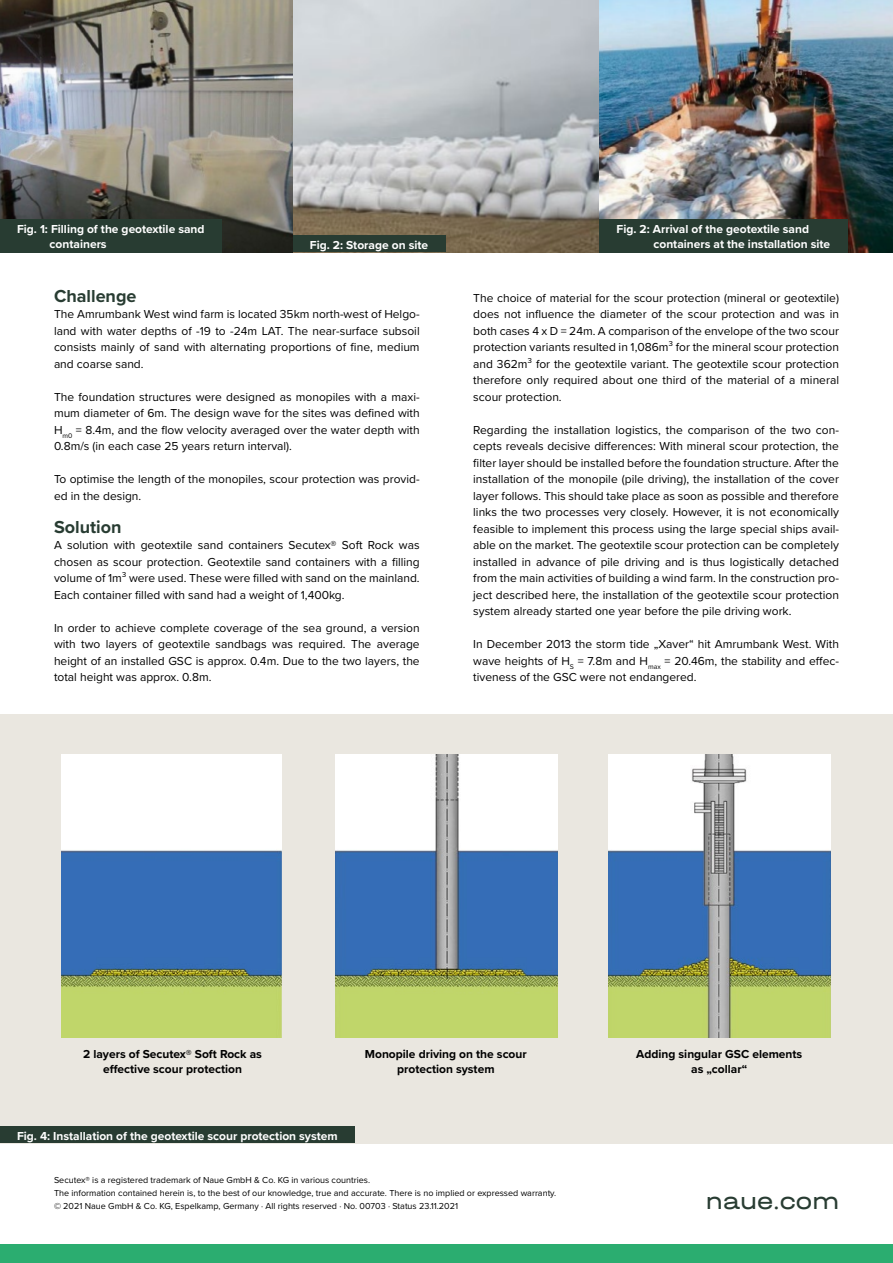
<style>
.page{position:relative;width:893px;height:1263px;background:#fff}
.page>*{position:absolute;margin:0;border:0;box-sizing:border-box;transform-origin:0 0}
.t1{font:24px "Halvar Breit";color:#283c32}
.t2{font:700 18px "Proxima Nova";color:#283c32}
.t3{font:12px/16.5px "Proxima Nova";color:#000;text-align:justify}
.t4{font:700 12px/15px "Proxima Nova";color:#fff}
.t5{font:700 12px/15px "Proxima Nova";color:#000;text-align:center}
.t6{font:9px/13px "Proxima Nova";color:#000}
</style>
<div class="page">
<img style="left:0;top:0;width:293px;height:252px">
<svg style="left:293px;top:0;width:307px;height:252px;background:#b5b6b6"></svg>
<img style="left:600px;top:0;width:293px;height:252px">
<div style="left:0;top:1245px;width:893px;height:18px;background:#2bad70"></div>
<div style="left:0;top:714px;width:893px;height:429px;background:#eae7e0"></div>
<div style="left:0;top:219px;width:222px;height:33px;background:#283c32"></div>
<div style="left:600px;top:219px;width:248px;height:33px;background:#283c32"></div>
<div style="left:293px;top:236px;width:152px;height:16px;background:#283c32"></div>
<img style="left:62px;top:755px;width:219px;height:283px">
<img style="left:336px;top:755px;width:221px;height:283px">
<img style="left:608px;top:755px;width:222px;height:283px">
<div style="left:0;top:1127px;width:355px;height:16px;background:#283c32"></div>
<p class="t4" style="left:50px;top:221px;width:156px;text-indent:-33px">Fig. 1: Filling of the geotextile sand containers</p>
<p class="t4" style="left:617px;top:221px;width:194px">Fig. 2: Arrival of the geotextile sand</p>
<p class="t4" style="left:310px;top:237px;width:120px">Fig. 2: Storage on site</p>
<p class="t4" style="left:653px;top:236px;width:178px">containers at the installation site</p>
<h2 class="t2" style="left:54px;top:282px;width:84px">Challenge</h2>
<p class="t3" style="left:54px;top:305px;width:367px">The Amrumbank West wind farm is located 35km north-west of Helgo&shy;land with water depths of -19 to -24m LAT. The near-surface subsoil consists mainly of sand with alternating proportions of fine, medium and coarse sand.</p>
<p class="t3" style="left:54px;top:388px;width:367px">The foundation structures were designed as monopiles with a maxi&shy;mum diameter of 6m. The design wave for the sites was defined with H<sub>m0</sub> = 8.4m, and the flow velocity averaged over the water depth with 0.8m/s (in each case 25 years return interval).</p>
<p class="t3" style="left:54px;top:470px;width:367px">To optimise the length of the monopiles, scour protection was provid&shy;ed in the design.</p>
<h2 class="t2" style="left:54px;top:513px;width:69px">Solution</h2>
<p class="t3" style="left:54px;top:536px;width:367px">A solution with geotextile sand containers Secutex® Soft Rock was chosen as scour protection. Geotextile sand containers with a filling volume of 1m³ were used. These were filled with sand on the mainland.<br>Each container filled with sand had a weight of 1,400kg.</p>
<p class="t3" style="left:54px;top:619px;width:367px">In order to achieve complete coverage of the sea ground, a version with two layers of geotextile sandbags was required. The average height of an installed GSC is approx. 0.4m. Due to the two layers, the total height was approx. 0.8m.</p>
<p class="t3" style="left:473px;top:289px;width:367px">The choice of material for the scour protection (mineral or geotextile) does not influence the diameter of the scour protection and was in both cases 4 x D = 24m. A comparison of the envelope of the two scour protection variants resulted in 1,086m³ for the mineral scour protection and 362m³ for the geotextile variant. The geotextile scour protection therefore only required about one third of the material of a mineral scour protection.</p>
<p class="t3" style="left:473px;top:421px;width:367px">Regarding the installation logistics, the comparison of the two con&shy;cepts reveals decisive differences: With mineral scour protection, the filter layer should be installed before the foundation structure. After the installation of the monopile (pile driving), the installation of the cover layer follows. This should take place as soon as possible and therefore links the two processes very closely. However, it is not economically feasible to implement this process using the large special ships avail&shy;able on the market. The geotextile scour protection can be completely installed in advance of pile driving and is thus logistically detached from the main activities of building a wind farm. In the construction pro&shy;ject described here, the installation of the geotextile scour protection system already started one year before the pile driving work.</p>
<p class="t3" style="left:473px;top:635px;width:367px">In December 2013 the storm tide „Xaver“ hit Amrumbank West. With wave heights of H<sub>S</sub> = 7.8m and H<sub>max</sub> = 20.46m, the stability and effec&shy;tiveness of the GSC were not endangered.</p>
<p class="t5" style="left:83px;top:1046px;width:180px">2 layers of Secutex® Soft Rock as effective scour protection</p>
<p class="t5" style="left:365px;top:1046px;width:163px">Monopile driving on the scour protection system</p>
<p class="t5" style="left:636px;top:1046px;width:168px">Adding singular GSC elements as „collar“</p>
<p class="t4" style="left:17px;top:1128px;width:322px">Fig. 4: Installation of the geotextile scour protection system</p>
<p class="t6" style="left:54px;top:1173px;width:504px">Secutex® is a registered trademark of Naue GmbH &amp; Co. KG in various countries.<br>The information contained herein is, to the best of our knowledge, true and accurate. There is no implied or expressed warranty. © 2021 Naue GmbH &amp; Co. KG, Espelkamp, Germany · All rights reserved · No. 00703 · Status 23.11.2021</p>
<h1 class="t1" style="left:706px;top:1186px;width:135px">naue.com</h1>
</div>
